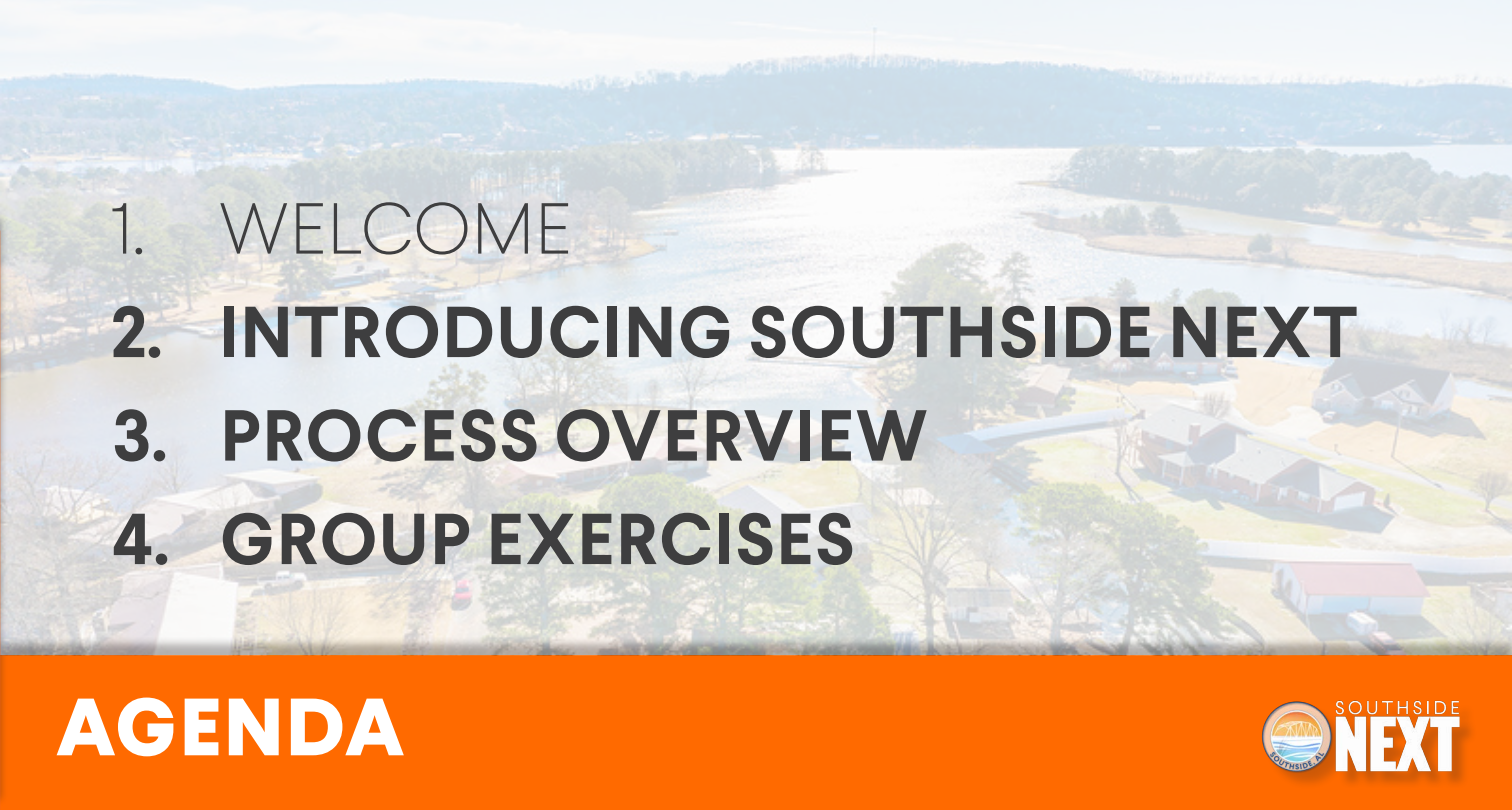
<style>
.page{position:relative;width:1512px;height:810px;background:#fff}
.page>*{position:absolute;margin:0;border:0;box-sizing:border-box;transform-origin:0 0}
.t1{font:800 81px "Larsseit";letter-spacing:.02em;color:#fff}
.t2{font:700 72px "Larsseit";letter-spacing:.02em;color:#3e3e3f}
.t3{font:100 72px "Larsseit";letter-spacing:.02em;color:#3e3e3f}
</style>
<div class="page">
<div style="left:0;top:656px;width:1512px;height:154px;background:#ff6a00"></div>
<img style="left:0;top:0;width:1512px;height:656px">
<div style="left:0;top:211px;width:8px;height:597px;background:#231f20;opacity:.4"></div>
<img style="left:1262px;top:700px;width:210px;height:85px">
<p class="t3" style="left:111px;top:184px;width:462px">1. WELCOME</p>
<p class="t2" style="left:111px;top:286px;width:1248px">2. INTRODUCING SOUTHSIDE NEXT</p>
<p class="t2" style="left:112px;top:389px;width:817px">3. PROCESS OVERVIEW</p>
<p class="t2" style="left:112px;top:493px;width:744px">4. GROUP EXERCISES</p>
<p class="t1" style="left:56px;top:674px;width:351px">AGENDA</p>
</div>
